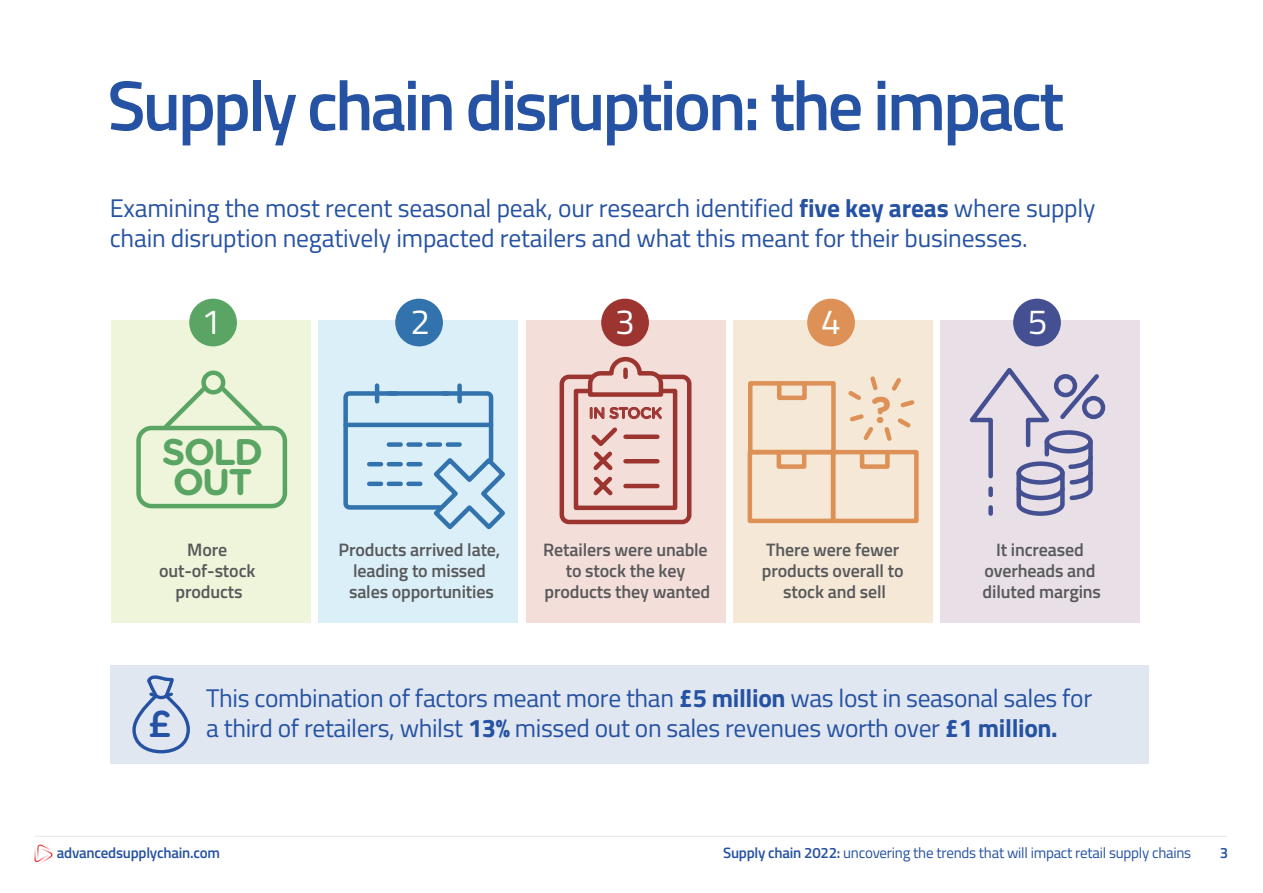
<style>
.page{position:relative;width:1263px;height:893px;background:#fff}
.page>*{position:absolute;margin:0;border:0;box-sizing:border-box;transform-origin:0 0}
.t1{font:600 70.65px "Titillium Web";letter-spacing:-.045em;color:#2552a2}
.t2{font:500 37.35px "Gotham Rounded";color:#2552a2}
.t3{font:700 37.05px/29.7px "Gotham Rounded";letter-spacing:-.05em;color:#5aa563}
.t4{font:700 37.05px "Gotham Rounded";color:#dd9156}
.t5{font:35.1px "Titillium Web";color:#fff}
.t6{font:25.5px/30px "Titillium Web";letter-spacing:-.01em;color:#2552a2}
.t7{font:600 18px/21px "Titillium Web";letter-spacing:-.01em;color:#57585a;text-align:center}
.t8{font:500 15.3px "Gotham Rounded";letter-spacing:-.025em;color:#9c3430}
.t9{font:15px "Titillium Web";letter-spacing:-.015em;color:#2552a2}
.t10{font:600 15px "Titillium Web";letter-spacing:-.015em;color:#2552a2}
.s1{font-weight:700}
.s2{font-weight:600}
</style>
<div class="page">
<div style="left:111px;top:665px;width:1038px;height:99px;background:#e1e7f1"></div>
<svg style="left:34px;top:844px;width:19px;height:19px"></svg>
<hr style="left:34px;top:836px;width:1193px;height:1px;background:#e6e7e9">
<div style="left:111px;top:320px;width:199px;height:303px;background:#eef5da"></div>
<div style="left:319px;top:320px;width:199px;height:303px;background:#daeff7"></div>
<div style="left:526px;top:320px;width:199px;height:303px;background:#f4deda"></div>
<div style="left:733px;top:320px;width:199px;height:303px;background:#f5e8d7"></div>
<div style="left:941px;top:320px;width:199px;height:303px;background:#e8dfe7"></div>
<div style="left:189px;top:299px;width:48px;height:47px;background:#5aa563;border-radius:50%"></div>
<div style="left:395px;top:299px;width:48px;height:47px;background:#3273ad;border-radius:50%"></div>
<div style="left:601px;top:299px;width:48px;height:47px;background:#9c3430;border-radius:50%"></div>
<div style="left:807px;top:299px;width:48px;height:47px;background:#dd9156;border-radius:50%"></div>
<div style="left:1013px;top:299px;width:48px;height:47px;background:#445091;border-radius:50%"></div>
<div style="left:1082px;top:396px;width:23px;height:23px;border:4px solid #445091;border-radius:50%"></div>
<svg style="left:969px;top:368px;width:134px;height:148px"></svg>
<div style="left:748px;top:450px;width:87px;height:73px;border:4px solid #dd9156"></div>
<div style="left:776px;top:450px;width:30px;height:19px;border:4px solid #dd9156"></div>
<div style="left:831px;top:450px;width:88px;height:73px;border:4px solid #dd9156"></div>
<div style="left:860px;top:450px;width:30px;height:19px;border:4px solid #dd9156"></div>
<div style="left:748px;top:381px;width:88px;height:73px;border:4px solid #dd9156"></div>
<div style="left:777px;top:381px;width:30px;height:19px;border:4px solid #dd9156"></div>
<svg style="left:848px;top:376px;width:67px;height:65px"></svg>
<div style="left:136px;top:426px;width:151px;height:82px;border:4px solid #5aa563;border-radius:13px"></div>
<svg style="left:217px;top:383px;width:50px;height:48px"></svg>
<svg style="left:160px;top:384px;width:50px;height:47px"></svg>
<div style="left:201px;top:370px;width:24px;height:24px;border:4px solid #5aa563;border-radius:50%"></div>
<div style="left:559px;top:375px;width:132px;height:149px;border:4px solid #9c3430;border-radius:7px"></div>
<svg style="left:571px;top:356px;width:109px;height:155px"></svg>
<div style="left:625px;top:434px;width:32px;height:5px;background:#9c3430"></div>
<hr style="left:625px;top:484px;width:32px;height:4px;background:#9c3430">
<div style="left:457px;top:386px;width:5px;height:15px;background:#3273ad"></div>
<hr style="left:375px;top:386px;width:4px;height:15px;background:#3273ad">
<svg style="left:343px;top:389px;width:162px;height:141px"></svg>
<svg style="left:132px;top:675px;width:58px;height:79px"></svg>
<h1 class="t1" style="left:107px;top:52px;width:958px">Supply chain disruption: the impact</h1>
<p class="t6" style="left:110px;top:192px;width:987px">Examining the most recent seasonal peak, our research identified <span class="s1">five key areas</span> where supply chain disruption negatively impacted retailers and what this meant for their businesses.</p>
<h3 class="t5" style="left:201px;top:296px;width:21px">1</h3>
<h3 class="t5" style="left:410px;top:296px;width:21px">2</h3>
<h3 class="t5" style="left:615px;top:296px;width:21px">3</h3>
<h3 class="t5" style="left:821px;top:296px;width:21px">4</h3>
<h3 class="t5" style="left:1028px;top:296px;width:21px">5</h3>
<h3 class="t3" style="left:162px;top:436px;width:103px">SOLD<br>OUT</h3>
<p class="t7" style="left:159px;top:538px;width:98px">More out-of-stock products</p>
<p class="t8" style="left:589px;top:402px;width:75px">IN STOCK</p>
<h3 class="t4" style="left:871px;top:382px;width:22px">?</h3>
<p class="t7" style="left:339px;top:538px;width:163px">Products arrived late, leading to missed sales opportunities</p>
<p class="t7" style="left:543px;top:538px;width:168px">Retailers were unable to stock the key products they wanted</p>
<p class="t7" style="left:762px;top:538px;width:143px">There were fewer products overall to stock and sell</p>
<p class="t7" style="left:983px;top:538px;width:120px">It increased overheads and diluted margins</p>
<h2 class="t2" style="left:148px;top:697px;width:26px">£</h2>
<p class="t6" style="left:206px;top:682px;width:887px">This combination of factors meant more than <span class="s1">£5 million</span> was lost in seasonal sales for a third of retailers, whilst <span class="s1">13%</span> missed out on sales revenues worth over <span class="s1">£1 million.</span></p>
<p class="t10" style="left:57px;top:842px;width:165px">advancedsupplychain.com</p>
<p class="t9" style="left:723px;top:842px;width:470px"><span class="s2">Supply chain 2022:</span> uncovering the trends that will impact retail supply chains</p>
<p class="t10" style="left:1220px;top:842px;width:10px">3</p>
</div>
